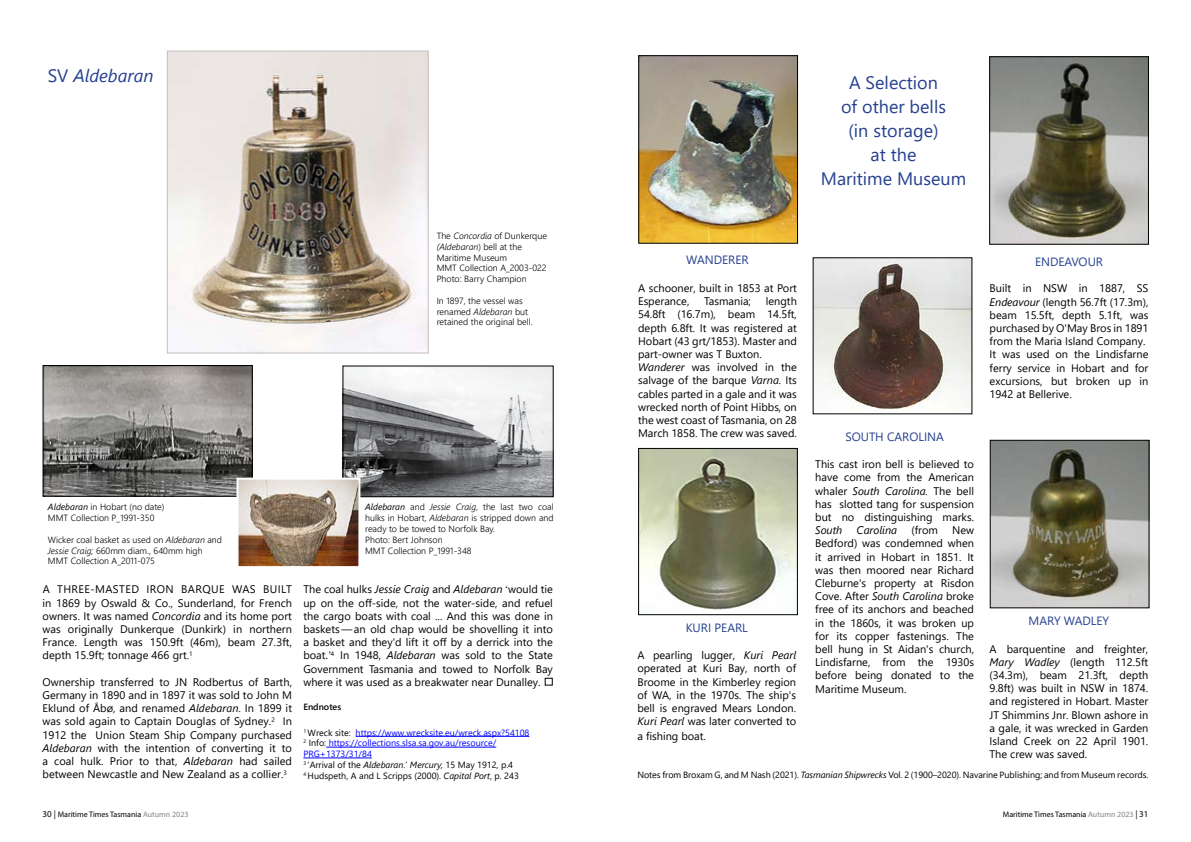
<style>
.page{position:relative;width:1191px;height:842px;background:#fff}
.page>*{position:absolute;margin:0;border:0;box-sizing:border-box;transform-origin:0 0}
.t1{font:18px/24px "Segoe UI";color:#25408f;text-align:center}
.t2{font:italic 18px "Segoe UI";color:#25408f}
.t3{font:12px "Segoe UI";color:#25408f}
.t4{font:11px/13.2px "Segoe UI";color:#000;text-align:justify}
.t5{font:italic 11px "Segoe UI";color:#000}
.t6{font:300 9px/10.8px "Segoe UI";color:#000}
.t7{font:9px/10.8px "Segoe UI";color:#00f}
.t8{font:9px "Segoe UI";letter-spacing:-.005em;color:#000}
.t9{font:600 9px "Segoe UI";color:#000}
.t10{font:8px "Myriad Pro";color:#000}
.s1{font-style:normal}
.s2{font-style:italic}
.s3{font-weight:400;font-style:italic}
.s4{font-family:"Bask Old Face"}
.s5{color:#000}
.s6{font-style:italic;color:#000}
.s7{font-size:9px}
.s8{color:#828487}
</style>
<div class="page">
<img style="left:169px;top:53px;width:257px;height:298px">
<div style="left:167px;top:51px;width:261px;height:302px;border:1px solid #c7bebe"></div>
<hr style="left:356px;top:736px;width:173px;height:1px;background:#00f">
<hr style="left:326px;top:747px;width:170px;height:1px;background:#00f">
<hr style="left:303px;top:758px;width:69px;height:1px;background:#00f">
<div style="left:545px;top:678px;width:7px;height:7px;border:1px solid #000"></div>
<img style="left:640px;top:450px;width:155px;height:160px">
<div style="left:638px;top:448px;width:159px;height:167px;border:1px solid #000"></div>
<img style="left:991px;top:59px;width:155px;height:183px">
<img style="left:815px;top:260px;width:155px;height:152px">
<img style="left:992px;top:442px;width:155px;height:164px">
<div style="left:990px;top:440px;width:159px;height:168px;border:1px solid #000"></div>
<img style="left:640px;top:58px;width:155px;height:183px">
<img style="left:345px;top:368px;width:206px;height:127px">
<div style="left:343px;top:366px;width:210px;height:131px;border:1px solid #000"></div>
<img style="left:45px;top:367px;width:205px;height:127px">
<div style="left:43px;top:365px;width:209px;height:131px;border:1px solid #000"></div>
<img style="left:239px;top:481px;width:118px;height:84px">
<div style="left:236px;top:478px;width:124px;height:90px;border:2px solid #fff"></div>
<h1 class="t2" style="left:48px;top:58px;width:107px"><span class="s1">SV</span> Aldebaran</h1>
<p class="t6" style="left:437px;top:230px;width:112px">The <span class="s2">Concordia</span> of Dunkerque <span class="s2">(Aldebaran</span>) bell at the<br>Maritime Museum<br>MMT Collection A_2003-022<br>Photo: Barry Champion</p>
<p class="t6" style="left:437px;top:294px;width:98px">In 1897, the vessel was renamed <span class="s2">Aldebaran</span> but retained the original bell.</p>
<p class="t6" style="left:48px;top:501px;width:118px"><span class="s3">Aldebaran</span> in Hobart (no date)<br>MMT Collection P_1991-350</p>
<p class="t6" style="left:48px;top:533px;width:176px">Wicker coal basket as used on <span class="s2">Aldebaran</span> and<br><span class="s2">Jessie Craig;</span> 660mm diam., 640mm high<br>MMT Collection A_2011-075</p>
<p class="t4" style="left:42px;top:582px;width:251px">A THREE-MASTED IRON BARQUE WAS BUILT in 1869 by Oswald &amp; Co., Sunderland, for French owners. It was named <span class="s2">Concordia</span> and its home port was originally Dunkerque (Dunkirk) in northern France. Length was 150.9ft (46m), beam 27.3ft, depth 15.9ft; tonnage 466 grt.<sup>1</sup></p>
<p class="t4" style="left:42px;top:674px;width:251px">Ownership transferred to JN Rodbertus of Barth, Germany in 1890 and in 1897 it was sold to John M Eklund of Åbø, and renamed <span class="s2">Aldebaran</span>. In 1899 it was sold again to Captain Douglas of Sydney.<sup>2</sup> In 1912 the Union Steam Ship Company purchased <span class="s2">Aldebaran</span> with the intention of converting it to a coal hulk. Prior to that, <span class="s2">Aldebaran</span> had sailed between Newcastle and New Zealand as a collier.<sup>3</sup></p>
<p class="t6" style="left:365px;top:501px;width:190px"><span class="s3">Aldebaran</span> and <span class="s2">Jessie Craig</span>, the last two coal hulks in Hobart, <span class="s2">Aldebaran</span> is stripped down and ready to be towed to Norfolk Bay.<br>Photo: Bert Johnson<br>MMT Collection P_1991-348</p>
<p class="t4" style="left:303px;top:582px;width:251px">The coal hulks <span class="s2">Jessie Craig</span> and <span class="s2">Aldebaran</span> <span class="s4">‘</span>would tie up on the off-side, not the water-side, and refuel the cargo boats with coal ... And this was done in baskets — an old chap would be shovelling it into a basket and they'd lift it off by a derrick into the boat<span class="s4">.’</span><sup>4</sup> In 1948, <span class="s2">Aldebaran</span> was sold to the State Government Tasmania and towed to Norfolk Bay where it was used as a breakwater near Dunalley.</p>
<p class="t9" style="left:303px;top:699px;width:39px">Endnotes</p>
<p class="t7" style="left:303px;top:726px;width:228px"><sup>1</sup> <span class="s5">Wreck site:</span> https://www.wrecksite.eu/wreck.aspx?54108<br><sup>2</sup> <span class="s5">Info:</span> https://collections.slsa.sa.gov.au/resource/ PRG+1373/31/84<br><sup>3</sup> <span class="s5">‘Arrival of the</span> <span class="s6">Aldebaran</span><span class="s5">.’</span> <span class="s6">Mercury,</span> <span class="s5">15 May 1912, p.4<br></span><sup>4</sup> <span class="s5">Hudspeth, A and L Scripps (2000).</span> <span class="s6">Capital Port</span><span class="s5">, p. 243</span></p>
<h1 class="t1" style="left:821px;top:69px;width:147px">A Selection<br>of other bells<br>(in storage)<br>at the<br>Maritime Museum</h1>
<p class="t3" style="left:686px;top:249px;width:64px">WANDERER</p>
<p class="t4" style="left:638px;top:281px;width:160px">A schooner, built in 1853 at Port<br>Esperance,</p>
<p class="t4" style="left:638px;top:294px;width:160px;text-align:left;text-indent:128px">length<br>54.8ft (16.7m), beam 14.5ft, depth 6.8ft. It was registered at<br>Hobart (43 grt/1853). Master and part-owner was T Buxton.<br><span class="s2">Wanderer</span> was involved in the salvage of the barque <span class="s2">Varna.</span> Its cables parted in a gale and it was wrecked north of Point Hibbs, on the west coast of Tasmania, on 28<br>March 1858. The crew was saved.</p>
<p class="t4" style="left:704px;top:294px;width:48px">Tasmania;</p>
<p class="t3" style="left:685px;top:616px;width:64px">KURI PEARL</p>
<p class="t4" style="left:637px;top:648px;width:160px">A pearling lugger, <span class="s2">Kuri Pearl </span>operated at Kuri Bay, north of Broome in the Kimberley region of WA, in the 1970s. The ship's bell is engraved Mears London.<br><span class="s2">Kuri Pearl</span> was later converted to</p>
<p class="t4" style="left:637px;top:728px;width:70px">a fishing boat.</p>
<p class="t3" style="left:845px;top:425px;width:100px">SOUTH CAROLINA</p>
<p class="t4" style="left:815px;top:457px;width:160px">This cast iron bell is believed to have come from the American whaler <span class="s2">South Carolina.</span> The bell has slotted tang for suspension but no distinguishing marks.</p>
<p class="t5" style="left:815px;top:520px;width:29px">South</p>
<p class="t5" style="left:856px;top:520px;width:42px">Carolina</p>
<p class="t4" style="left:911px;top:523px;width:28px">(from</p>
<p class="t4" style="left:815px;top:523px;width:160px;text-indent:137px">New Bedford) was condemned when it arrived in Hobart in 1851. It was then moored near Richard Cleburne's property at Risdon Cove. After <span class="s2">South Carolina</span> broke free of its anchors and beached in the 1860s, it was broken up for its copper fastenings. The bell hung in St Aidan's church, Lindisfarne, from the 1930s before being donated to the Maritime Museum.</p>
<p class="t3" style="left:1035px;top:250px;width:70px">ENDEAVOUR</p>
<p class="t4" style="left:989px;top:281px;width:160px;text-align:left">Built in NSW in 1887, SS<br><span class="s2">Endeavour</span> (length 56.7ft (17.3m), beam 15.5ft, depth 5.1ft, was purchased by O'May Bros in 1891 from the Maria Island Company.<br>It was used on the Lindisfarne ferry service in Hobart and for excursions, but broken up in<br>1942 at Bellerive.</p>
<p class="t3" style="left:1028px;top:609px;width:82px">MARY WADLEY</p>
<p class="t4" style="left:989px;top:641px;width:160px">A barquentine and freighter, <span class="s2">Mary Wadley</span> (length 112.5ft (34.3m), beam 21.3ft, depth 9.8ft) was built in NSW in 1874. and registered in Hobart. Master JT Shimmins Jnr. Blown ashore in a gale, it was wrecked in Garden Island Creek on 22 April 1901.<br>The crew was saved.</p>
<p class="t8" style="left:637px;top:766px;width:512px">Notes from Broxam G, and M Nash (2021). <span class="s2">Tasmanian Shipwrecks</span> Vol. 2 (1900–2020). Navarine Publishing; and from Museum records.</p>
<p class="t10" style="left:43px;top:809px;width:147px"><span class="s7">30 |</span> Maritime Times Tasmania <span class="s8">Autumn 2023</span></p>
<p class="t10" style="left:1002px;top:809px;width:147px">Maritime Times Tasmania <span class="s8">Autumn 2023</span> <span class="s7">| 31</span></p>
</div>
